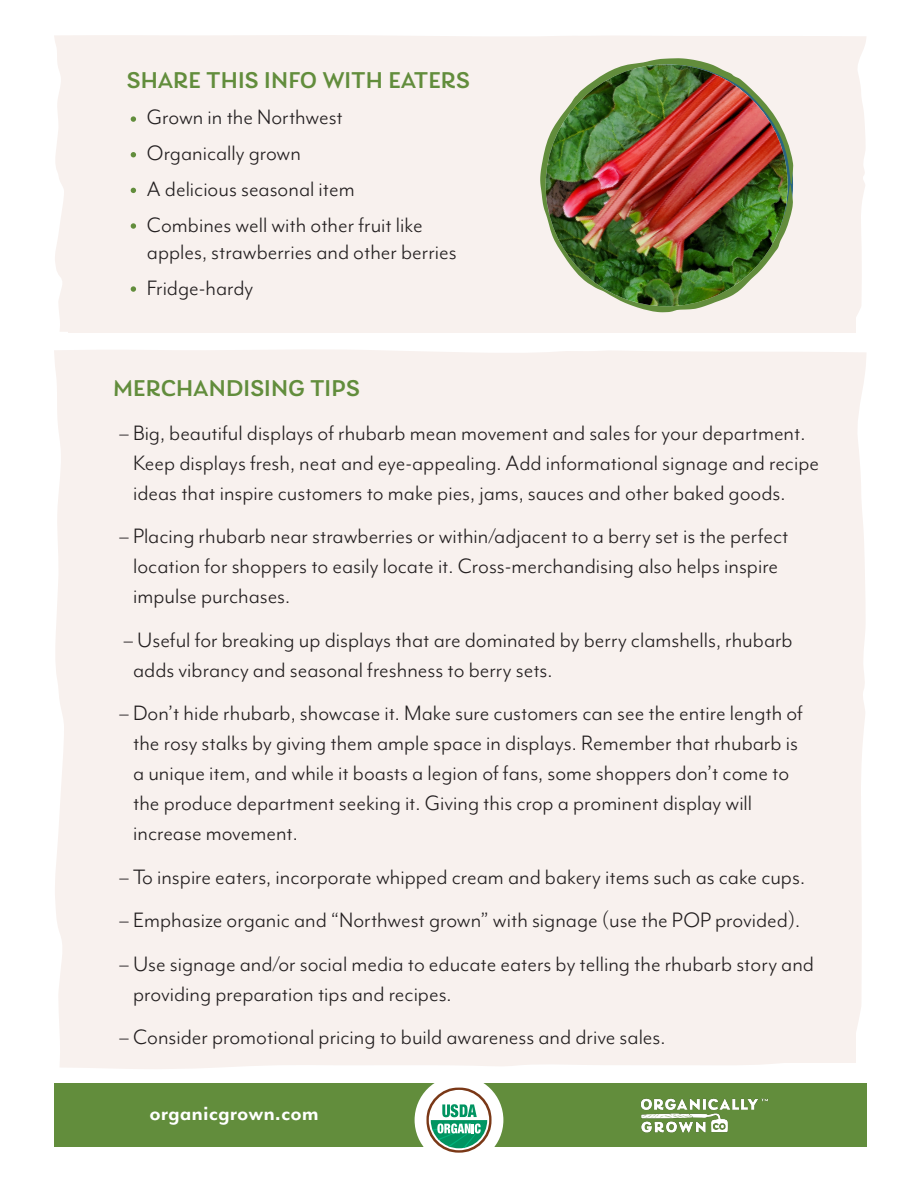
<style>
.page{position:relative;width:918px;height:1188px;background:#fff}
.page>*{position:absolute;margin:0;border:0;box-sizing:border-box;transform-origin:0 0}
.t1{font:24px/30px "Mr Eaves Mod OT";color:#231f20}
.t2{font:500 24px "Laca";letter-spacing:.01em;color:#628d3c}
.t3{font:700 24px "Mr Eaves Mod OT";color:#fff}
</style>
<div class="page">
<div style="left:54px;top:35px;width:812px;height:298px;background:#f8f1ee"></div>
<svg style="left:540px;top:58px;width:253px;height:254px;background:#d3d8c4"></svg>
<img style="left:546px;top:64px;width:242px;height:242px;border-radius:121px">
<div style="left:54px;top:1083px;width:813px;height:64px;background:#628d3c"></div>
<div style="left:415px;top:1076px;width:88px;height:88px;background:#fff;border-radius:50%"></div>
<svg style="left:426px;top:1087px;width:66px;height:66px"></svg>
<img style="left:640px;top:1098px;width:129px;height:35px">
<div style="left:54px;top:349px;width:812px;height:720px;background:#f8f1ee"></div>
<svg style="left:131px;top:116px;width:5px;height:6px"></svg>
<svg style="left:131px;top:188px;width:5px;height:5px"></svg>
<svg style="left:131px;top:152px;width:5px;height:5px"></svg>
<svg style="left:131px;top:223px;width:5px;height:6px"></svg>
<svg style="left:131px;top:286px;width:5px;height:6px"></svg>
<p class="t2" style="left:127px;top:66px;width:345px">SHARE THIS INFO WITH EATERS</p>
<p class="t1" style="left:147px;top:102px;width:197px">Grown in the Northwest</p>
<p class="t1" style="left:147px;top:138px;width:156px">Organically grown</p>
<p class="t1" style="left:147px;top:174px;width:209px">A delicious seasonal item</p>
<p class="t1" style="left:147px;top:211px;width:311px;line-height:27px">Combines well with other fruit like apples, strawberries and other berries</p>
<p class="t1" style="left:147px;top:273px;width:108px">Fridge-hardy</p>
<p class="t2" style="left:113px;top:375px;width:248px">MERCHANDISING TIPS</p>
<p class="t1" style="left:133px;top:418px;width:687px;text-indent:-14px">– Big, beautiful displays of rhubarb mean movement and sales for your department.<br>Keep displays fresh, neat and eye-appealing. Add informational signage and recipe ideas that inspire customers to make pies, jams, sauces and other baked goods.</p>
<p class="t1" style="left:133px;top:521px;width:657px;text-indent:-14px">– Placing rhubarb near strawberries or within/adjacent to a berry set is the perfect location for shoppers to easily locate it. Cross-merchandising also helps inspire impulse purchases.</p>
<p class="t1" style="left:133px;top:625px;width:661px;text-indent:-9px">– Useful for breaking up displays that are dominated by berry clamshells, rhubarb adds vibrancy and seasonal freshness to berry sets.</p>
<p class="t1" style="left:133px;top:698px;width:671px;text-indent:-14px">– Don’t hide rhubarb, showcase it. Make sure customers can see the entire length of the rosy stalks by giving them ample space in displays. Remember that rhubarb is a unique item, and while it boasts a legion of fans, some shoppers don’t come to the produce department seeking it. Giving this crop a prominent display will increase movement.</p>
<p class="t1" style="left:120px;top:862px;width:687px">– To inspire eaters, incorporate whipped cream and bakery items such as cake cups.</p>
<p class="t1" style="left:120px;top:905px;width:682px">– Emphasize organic and “Northwest grown” with signage (use the POP provided).</p>
<p class="t1" style="left:133px;top:949px;width:682px;text-indent:-14px">– Use signage and/or social media to educate eaters by telling the rhubarb story and providing preparation tips and recipes.</p>
<p class="t1" style="left:120px;top:1022px;width:547px">– Consider promotional pricing to build awareness and drive sales.</p>
<p class="t3" style="left:149px;top:1099px;width:171px">organicgrown.com</p>
</div>
